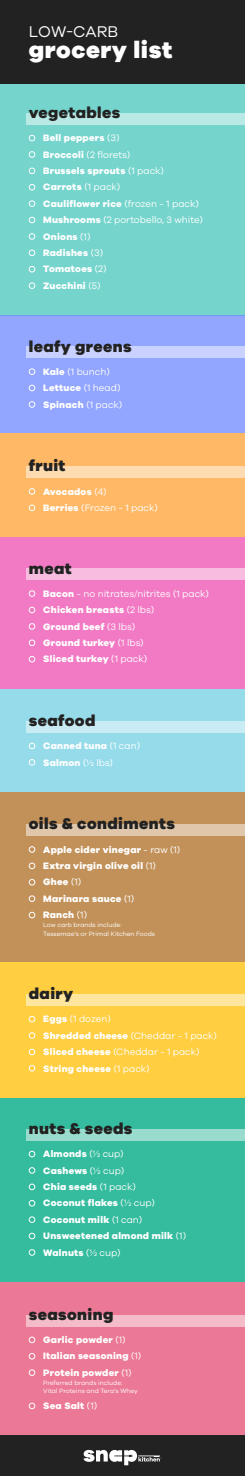
<style>
.page{position:relative;width:245px;height:1476px;background:#fff}
.page>*{position:absolute;margin:0;border:0;box-sizing:border-box;transform-origin:0 0}
.t1{font:800 24px "Galano Grotesque";letter-spacing:.025em;color:#fff}
.t2{font:800 16px "Galano Grotesque";letter-spacing:.025em;color:#222}
.t3{font:800 16px "Galano Grotesque";letter-spacing:.025em;color:#222}
.t4{font:16px "Galano Grotesque";letter-spacing:.01em;color:#fff}
.t5{font:800 9.6px/16.4px "Galano Grotesque";letter-spacing:.025em;color:#fff}
.t6{font:9.6px/16.4px "Galano Grotesque";color:#fff}
.t7{font:6.4px/8.4px "Galano Grotesque";color:#fff}
.s1{font-weight:400}
.s2{font-weight:800}
</style>
<div class="page">
<div style="left:0;top:84px;width:245px;height:231px;background:#75d4cc"></div>
<div style="left:0;top:315px;width:245px;height:119px;background:#92a5ff"></div>
<div style="left:0;top:434px;width:245px;height:103px;background:#ffb866"></div>
<div style="left:0;top:962px;width:245px;height:136px;background:#ffce41"></div>
<div style="left:0;top:1098px;width:245px;height:184px;background:#35bb9d"></div>
<div style="left:0;top:1282px;width:245px;height:153px;background:#eb7894"></div>
<div style="left:0;top:792px;width:245px;height:170px;background:#c29159"></div>
<div style="left:0;top:687px;width:245px;height:105px;background:#95dbea"></div>
<div style="left:0;top:537px;width:245px;height:151px;background:#f27ac4"></div>
<div style="left:0;top:0;width:245px;height:84px;background:#222"></div>
<div style="left:26px;top:113px;width:219px;height:11px;background:#b9e9e5"></div>
<div style="left:26px;top:347px;width:219px;height:11px;background:#c8d1ff"></div>
<div style="left:26px;top:467px;width:219px;height:11px;background:#ffdbb2"></div>
<div style="left:26px;top:569px;width:219px;height:11px;background:#f8bce1"></div>
<div style="left:26px;top:721px;width:219px;height:11px;background:#c9ecf4"></div>
<div style="left:26px;top:825px;width:219px;height:11px;background:#e0c7ab"></div>
<div style="left:26px;top:994px;width:219px;height:12px;background:#ffe69f"></div>
<div style="left:26px;top:1129px;width:219px;height:11px;background:#99dccd"></div>
<div style="left:26px;top:1315px;width:219px;height:11px;background:#f4bbc9"></div>
<div style="left:29px;top:368px;width:6px;height:7px;border:1px solid #fff;border-radius:50%"></div>
<div style="left:29px;top:488px;width:6px;height:7px;border:1px solid #fff;border-radius:50%"></div>
<svg style="left:29px;top:266px;width:6px;height:6px"></svg>
<div style="left:29px;top:233px;width:6px;height:7px;border:1px solid #fff;border-radius:50%"></div>
<svg style="left:29px;top:168px;width:6px;height:6px"></svg>
<div style="left:29px;top:401px;width:6px;height:7px;border:1px solid #fff;border-radius:50%"></div>
<div style="left:29px;top:151px;width:6px;height:7px;border:1px solid #fff;border-radius:50%"></div>
<svg style="left:29px;top:135px;width:6px;height:6px"></svg>
<svg style="left:29px;top:385px;width:6px;height:6px"></svg>
<svg style="left:29px;top:505px;width:6px;height:6px"></svg>
<svg style="left:29px;top:217px;width:6px;height:6px"></svg>
<div style="left:29px;top:200px;width:6px;height:7px;border:1px solid #fff;border-radius:50%"></div>
<div style="left:29px;top:282px;width:6px;height:7px;border:1px solid #fff;border-radius:50%"></div>
<svg style="left:29px;top:184px;width:6px;height:6px"></svg>
<svg style="left:29px;top:250px;width:6px;height:6px"></svg>
<div style="left:29px;top:590px;width:6px;height:7px;border:1px solid #fff;border-radius:50%"></div>
<div style="left:29px;top:846px;width:6px;height:7px;border:1px solid #fff;border-radius:50%"></div>
<div style="left:29px;top:895px;width:6px;height:7px;border:1px solid #fff;border-radius:50%"></div>
<div style="left:29px;top:623px;width:6px;height:7px;border:1px solid #fff;border-radius:50%"></div>
<svg style="left:29px;top:656px;width:6px;height:6px"></svg>
<svg style="left:29px;top:879px;width:6px;height:6px"></svg>
<svg style="left:29px;top:912px;width:6px;height:6px"></svg>
<svg style="left:29px;top:607px;width:6px;height:6px"></svg>
<svg style="left:29px;top:640px;width:6px;height:6px"></svg>
<svg style="left:29px;top:863px;width:6px;height:6px"></svg>
<svg style="left:29px;top:743px;width:6px;height:6px"></svg>
<div style="left:29px;top:759px;width:6px;height:7px;border:1px solid #fff;border-radius:50%"></div>
<svg style="left:29px;top:1016px;width:6px;height:6px"></svg>
<svg style="left:29px;top:1049px;width:6px;height:6px"></svg>
<div style="left:29px;top:1065px;width:6px;height:7px;border:1px solid #fff;border-radius:50%"></div>
<div style="left:29px;top:1032px;width:6px;height:7px;border:1px solid #fff;border-radius:50%"></div>
<svg style="left:29px;top:1151px;width:6px;height:6px"></svg>
<div style="left:29px;top:1216px;width:6px;height:7px;border:1px solid #fff;border-radius:50%"></div>
<svg style="left:29px;top:1184px;width:6px;height:6px"></svg>
<div style="left:29px;top:1249px;width:6px;height:7px;border:1px solid #fff;border-radius:50%"></div>
<div style="left:29px;top:1167px;width:6px;height:7px;border:1px solid #fff;border-radius:50%"></div>
<svg style="left:29px;top:1233px;width:6px;height:6px"></svg>
<svg style="left:29px;top:1200px;width:6px;height:6px"></svg>
<svg style="left:29px;top:1337px;width:6px;height:6px"></svg>
<div style="left:29px;top:1369px;width:6px;height:7px;border:1px solid #fff;border-radius:50%"></div>
<svg style="left:29px;top:1403px;width:6px;height:6px"></svg>
<svg style="left:29px;top:1353px;width:6px;height:6px"></svg>
<div style="left:0;top:1435px;width:245px;height:41px;background:#222"></div>
<svg style="left:83px;top:1450px;width:78px;height:15px"></svg>
<h2 class="t4" style="left:29px;top:22px;width:91px">LOW-CARB</h2>
<h1 class="t1" style="left:29px;top:34px;width:145px">grocery list</h1>
<h2 class="t3" style="left:29px;top:103px;width:93px">vegetables</h2>
<p class="t5" style="left:43px;top:129px;width:161px">Bell peppers <span class="s1">(3)<br></span>Broccoli <span class="s1">(2 florets)<br></span>Brussels sprouts <span class="s1">(1 pack)<br></span>Carrots <span class="s1">(1 pack)<br></span>Cauliflower rice <span class="s1">(frozen - 1 pack)<br></span>Mushrooms <span class="s1">(2 portobello, 3 white)<br></span>Onions <span class="s1">(1)<br></span>Radishes <span class="s1">(3)<br></span>Tomatoes <span class="s1">(2)<br></span>Zucchini <span class="s1">(5)</span></p>
<h2 class="t2" style="left:29px;top:336px;width:104px">leafy greens</h2>
<p class="t6" style="left:43px;top:363px;width:80px"><span class="s2">Kale</span> (1 bunch)<br><span class="s2">Lettuce</span> (1 head)<br><span class="s2">Spinach</span> (1 pack)</p>
<h2 class="t2" style="left:29px;top:456px;width:38px">fruit</h2>
<p class="t6" style="left:43px;top:483px;width:116px"><span class="s2">Avocados</span> (4)<br><span class="s2">Berries</span> (Frozen - 1 pack)</p>
<h2 class="t2" style="left:29px;top:558px;width:45px">meat</h2>
<p class="t5" style="left:43px;top:585px;width:167px">Bacon <span class="s1">- no nitrates/nitrites (1 pack)<br></span>Chicken breasts <span class="s1">(2 lbs)<br></span>Ground beef <span class="s1">(3 lbs)<br></span>Ground turkey <span class="s1">(1 lbs)<br></span>Sliced turkey <span class="s1">(1 pack)</span></p>
<h2 class="t2" style="left:29px;top:710px;width:68px">seafood</h2>
<p class="t5" style="left:43px;top:737px;width:98px">Canned tuna <span class="s1">(1 can)<br></span>Salmon <span class="s1">(½ lbs)</span></p>
<h2 class="t2" style="left:29px;top:814px;width:148px">oils &amp; condiments</h2>
<p class="t5" style="left:43px;top:841px;width:139px">Apple cider vinegar <span class="s1">- raw (1)<br></span>Extra virgin olive oil <span class="s1">(1)<br></span>Ghee <span class="s1">(1)<br></span>Marinara sauce <span class="s1">(1)<br></span>Ranch <span class="s1">(1)</span></p>
<p class="t7" style="left:43px;top:921px;width:113px">Low carb brands include:<br>Tessemae’s or Primal Kitchen Foods</p>
<h2 class="t2" style="left:29px;top:984px;width:46px">dairy</h2>
<p class="t6" style="left:43px;top:1011px;width:175px"><span class="s2">Eggs</span> (1 dozen)<br><span class="s2">Shredded cheese</span> (Cheddar - 1 pack)<br><span class="s2">Sliced cheese</span> (Cheddar - 1 pack)<br><span class="s2">String cheese</span> (1 pack)</p>
<h2 class="t2" style="left:29px;top:1119px;width:105px">nuts &amp; seeds</h2>
<p class="t5" style="left:43px;top:1145px;width:144px">Almonds <span class="s1">(½ cup)<br></span>Cashews <span class="s1">(½ cup)<br></span>Chia seeds <span class="s1">(1 pack)<br></span>Coconut flakes <span class="s1">(½ cup)<br></span>Coconut milk <span class="s1">(1 can)<br></span>Unsweetened almond milk <span class="s1">(1)<br></span>Walnuts <span class="s1">(½ cup)</span></p>
<h2 class="t2" style="left:29px;top:1304px;width:86px">seasoning</h2>
<p class="t5" style="left:43px;top:1331px;width:100px">Garlic powder <span class="s1">(1)<br></span>Italian seasoning <span class="s1">(1)<br></span>Protein powder <span class="s1">(1)</span></p>
<p class="t7" style="left:43px;top:1379px;width:96px;line-height:7.6px">Preferred brands include:<br>Vital Proteins and Tera’s Whey</p>
<p class="t5" style="left:43px;top:1397px;width:55px">Sea Salt <span class="s1">(1)</span></p>
</div>
